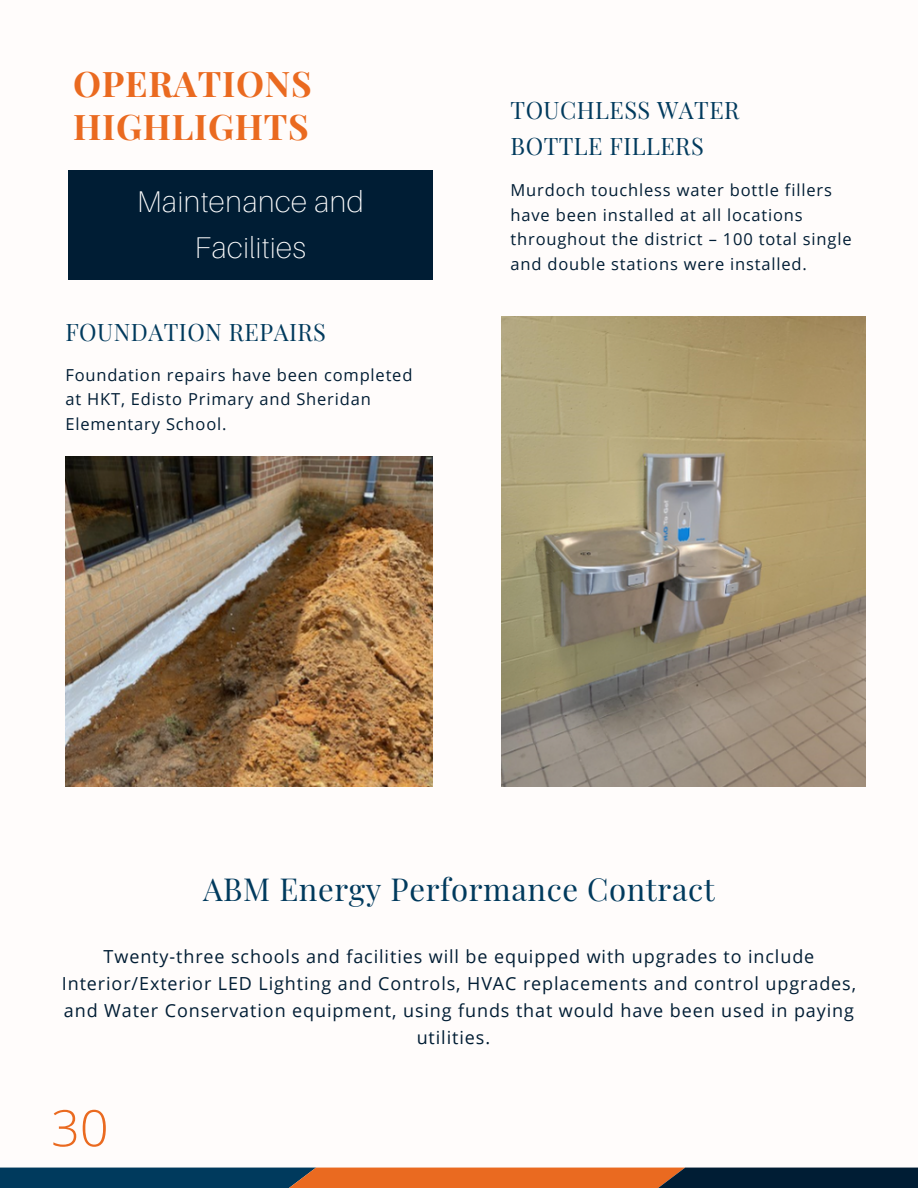
<style>
.page{position:relative;width:918px;height:1188px;background:#fffcfb}
.page>*{position:absolute;margin:0;border:0;box-sizing:border-box;transform-origin:0 0}
.t1{font:300 50.4px "Open Sans";color:#ea6a20}
.t2{font:700 35.4px/42.8px "Playfair Display";letter-spacing:.02em;color:#ea6a20}
.t3{font:31.05px "Playfair Display";letter-spacing:.02em;color:#003a5d}
.t4{font:100 30px/46.2px "Aileron";letter-spacing:.02em;color:#fff;text-align:center}
.t5{font:23.55px/36px "Playfair Display";letter-spacing:.02em;color:#003a5d}
.t6{font:18px "Open Sans";letter-spacing:.05em;color:#001d34}
.t7{font:16.5px/24.8px "Open Sans";letter-spacing:.05em;color:#001d34}
</style>
<div class="page">
<svg style="left:0;top:1168px;width:918px;height:20px;background:#5e4539"></svg>
<div style="left:68px;top:171px;width:365px;height:109px;background:#001d34"></div>
<img style="left:65px;top:457px;width:367px;height:329px">
<img style="left:501px;top:316px;width:365px;height:471px">
<h2 class="t2" style="left:73px;top:61px;width:240px">OPERATIONS<br>HIGHLIGHTS</h2>
<h3 class="t4" style="left:137px;top:178px;width:228px">Maintenance and<br>Facilities</h3>
<h3 class="t5" style="left:65px;top:313px;width:262px">FOUNDATION REPAIRS</h3>
<p class="t7" style="left:65px;top:362px;width:349px">Foundation repairs have been completed at HKT, Edisto Primary and Sheridan<br>Elementary School.</p>
<h3 class="t5" style="left:511px;top:92px;width:231px">TOUCHLESS WATER<br>BOTTLE FILLERS</h3>
<p class="t7" style="left:511px;top:177px;width:343px">Murdoch touchless water bottle fillers have been installed at all locations throughout the district – 100 total single and double stations were installed.</p>
<h3 class="t3" style="left:203px;top:868px;width:513px">ABM Energy Performance Contract</h3>
<p class="t6" style="left:104px;top:944px;width:712px">Twenty-three schools and facilities will be equipped with upgrades to include</p>
<p class="t6" style="left:62px;top:971px;width:796px">Interior/Exterior LED Lighting and Controls, HVAC replacements and control upgrades,</p>
<p class="t6" style="left:64px;top:998px;width:792px">and Water Conservation equipment, using funds that would have been used in paying</p>
<p class="t6" style="left:417px;top:1025px;width:75px">utilities.</p>
<h1 class="t1" style="left:51px;top:1092px;width:59px">30</h1>
</div>
